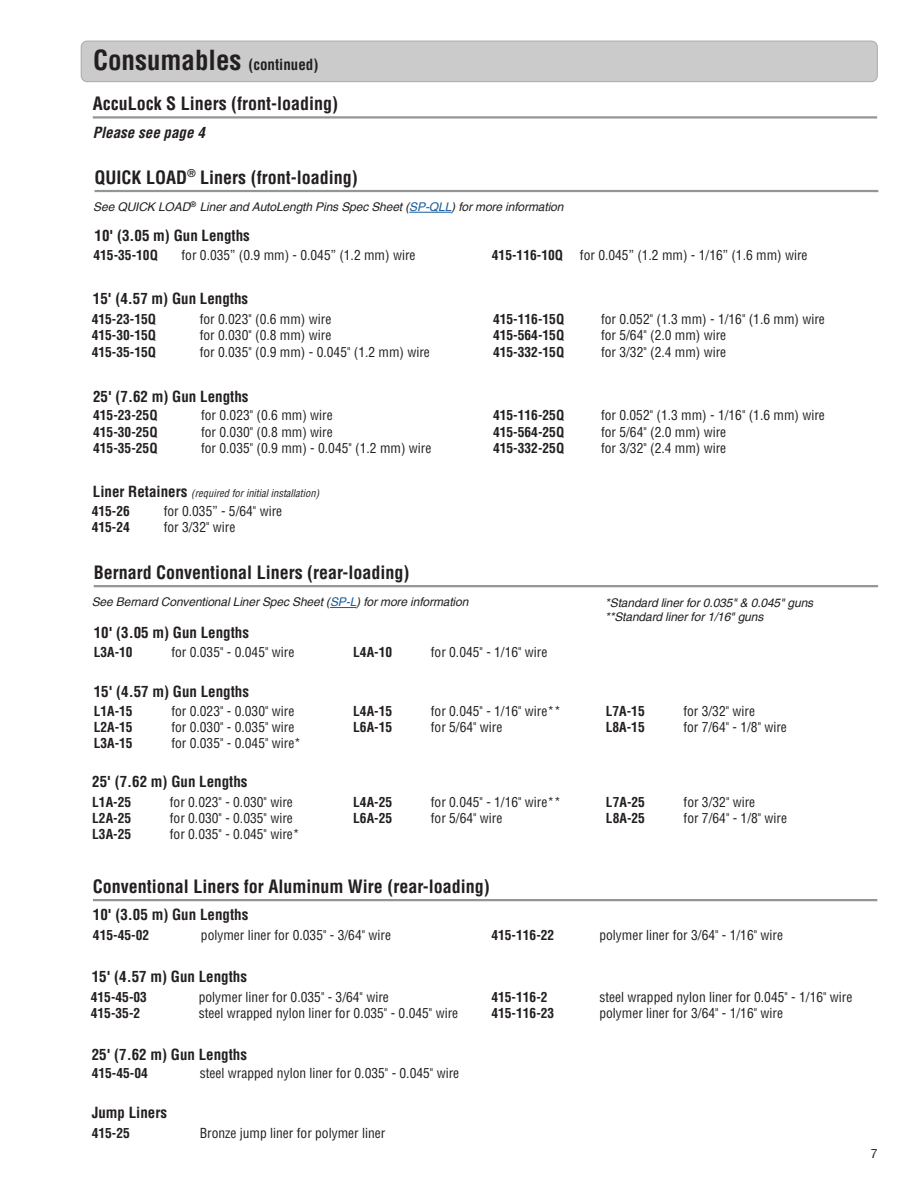
<style>
.page{position:relative;width:918px;height:1188px;background:#fff}
.page>*{position:absolute;margin:0;border:0;box-sizing:border-box;transform-origin:0 0}
.Header__Grey_Bar{font:700 condensed 27px "Helvetica LT Std";color:#231f20}
.Sub_Heading_Large__over_line{font:700 condensed 18px "Helvetica LT Std";color:#231f20}
.Sub_Heading_Small{font:700 condensed 15px "Helvetica LT Std";color:#231f20}
.Sub_Heading_Small-2{font:italic 700 condensed 15px "Helvetica LT Std";color:#231f20}
.Data_Type{font:condensed 13.5px "Helvetica LT Std";color:#231f20}
.Data_Type-2{font:700 condensed 13.5px "Helvetica LT Std";color:#231f20}
.t1{font:condensed 12.15px "Helvetica";color:#231f20;scale:1.11 1}
.Notes__Italics{font:italic 12px/14.4px "Helvetica";letter-spacing:-.01em;color:#231f20}
.Sub_Heading_Small-3{font:italic condensed 10.5px "Helvetica LT Std";color:#231f20}
.s1{font-size:15px}
.s2{color:#175d9e}
.s3{font-weight:700;font-style:normal;font-size:15px}
.s4{font-weight:700}
</style>
<div class="page">
<hr style="left:94px;top:585px;width:784px;height:2px;background:#939598">
<svg style="left:330px;top:607px;width:26px;height:1px"></svg>
<hr style="left:93px;top:899px;width:784px;height:2px;background:#939598">
<div style="left:81px;top:41px;width:796px;height:41px;background:#cbcbcb;border-radius:6px"></div>
<div style="left:81px;top:41px;width:797px;height:41px;border:1px solid #a7aaac;border-radius:6px"></div>
<hr style="left:95px;top:190px;width:783px;height:2px;background:#939598">
<hr style="left:409px;top:212px;width:42px;height:1px;background:#175d9e">
<hr style="left:93px;top:116px;width:784px;height:3px;background:#939598">
<p class="Header__Grey_Bar" style="left:93px;top:43px;width:227px">Consumables <span class="s1">(continued)</span></p>
<p class="Sub_Heading_Large__over_line" style="left:93px;top:92px;width:247px">AccuLock S Liners (front-loading)</p>
<p class="Sub_Heading_Small-2" style="left:93px;top:123px;width:114px">Please see page 4</p>
<p class="Sub_Heading_Large__over_line" style="left:95px;top:166px;width:265px">QUICK LOAD<sup>®</sup> Liners (front-loading)</p>
<p class="Notes__Italics" style="left:93px;top:200px;width:472px">See QUICK LOAD<sup>®</sup> Liner and AutoLength Pins Spec Sheet (<span class="s2">SP-QLL</span>) for more information</p>
<p class="Sub_Heading_Small" style="left:95px;top:226px;width:157px">10' (3.05 m) Gun Lengths</p>
<p class="Data_Type-2" style="left:93px;top:246px;width:66px">415-35-10Q</p>
<p class="Data_Type" style="left:182px;top:246px;width:235px">for 0.035” (0.9 mm) - 0.045” (1.2 mm) wire</p>
<p class="Sub_Heading_Small" style="left:93px;top:290px;width:157px">15' (4.57 m) Gun Lengths</p>
<p class="Data_Type-2" style="left:92px;top:311px;width:66px">415-23-15Q</p>
<p class="Data_Type" style="left:200px;top:311px;width:133px">for 0.023" (0.6 mm) wire</p>
<p class="Data_Type-2" style="left:92px;top:327px;width:66px">415-30-15Q</p>
<p class="Data_Type" style="left:200px;top:327px;width:133px">for 0.030" (0.8 mm) wire</p>
<p class="Data_Type-2" style="left:92px;top:343px;width:66px">415-35-15Q</p>
<p class="Data_Type" style="left:200px;top:343px;width:232px">for 0.035" (0.9 mm) - 0.045" (1.2 mm) wire</p>
<p class="Sub_Heading_Small" style="left:93px;top:387px;width:157px">25' (7.62 m) Gun Lengths</p>
<p class="Data_Type-2" style="left:93px;top:407px;width:66px">415-23-25Q</p>
<p class="Data_Type" style="left:201px;top:407px;width:133px">for 0.023" (0.6 mm) wire</p>
<p class="Data_Type-2" style="left:93px;top:423px;width:66px">415-30-25Q</p>
<p class="Data_Type" style="left:201px;top:423px;width:133px">for 0.030" (0.8 mm) wire</p>
<p class="Data_Type-2" style="left:93px;top:439px;width:66px">415-35-25Q</p>
<p class="Data_Type" style="left:201px;top:439px;width:232px">for 0.035" (0.9 mm) - 0.045" (1.2 mm) wire</p>
<p class="Sub_Heading_Small-3" style="left:93px;top:487px;width:228px"><span class="s3">Liner Retainers</span> (required for initial installation)</p>
<p class="Data_Type-2" style="left:92px;top:502px;width:40px">415-26</p>
<p class="Data_Type" style="left:164px;top:502px;width:120px">for 0.035” - 5/64" wire</p>
<p class="Data_Type-2" style="left:92px;top:519px;width:40px">415-24</p>
<p class="Data_Type" style="left:164px;top:519px;width:73px">for 3/32" wire</p>
<p class="Sub_Heading_Large__over_line" style="left:94px;top:561px;width:317px">Bernard Conventional Liners (rear-loading)</p>
<p class="Data_Type" style="left:492px;top:246px;width:317px"><span class="s4">415-116-10Q</span> for 0.045” (1.2 mm) - 1/16” (1.6 mm) wire</p>
<p class="Data_Type-2" style="left:493px;top:311px;width:73px">415-116-15Q</p>
<p class="Data_Type" style="left:601px;top:311px;width:225px">for 0.052" (1.3 mm) - 1/16" (1.6 mm) wire</p>
<p class="Data_Type-2" style="left:493px;top:327px;width:73px">415-564-15Q</p>
<p class="Data_Type" style="left:601px;top:327px;width:127px">for 5/64" (2.0 mm) wire</p>
<p class="Data_Type-2" style="left:493px;top:343px;width:73px">415-332-15Q</p>
<p class="Data_Type" style="left:601px;top:343px;width:127px">for 3/32" (2.4 mm) wire</p>
<p class="Data_Type-2" style="left:493px;top:407px;width:73px">415-116-25Q</p>
<p class="Data_Type" style="left:601px;top:407px;width:225px">for 0.052" (1.3 mm) - 1/16" (1.6 mm) wire</p>
<p class="Data_Type-2" style="left:493px;top:423px;width:73px">415-564-25Q</p>
<p class="Data_Type" style="left:601px;top:423px;width:127px">for 5/64" (2.0 mm) wire</p>
<p class="Data_Type-2" style="left:493px;top:439px;width:73px">415-332-25Q</p>
<p class="Data_Type" style="left:601px;top:439px;width:127px">for 3/32" (2.4 mm) wire</p>
<p class="Notes__Italics" style="left:92px;top:595px;width:378px">See Bernard Conventional Liner Spec Sheet (<span class="s2">SP-L</span>) for more information</p>
<p class="Sub_Heading_Small" style="left:94px;top:623px;width:157px">10' (3.05 m) Gun Lengths</p>
<p class="Data_Type-2" style="left:94px;top:643px;width:41px">L3A-10</p>
<p class="Data_Type" style="left:171px;top:643px;width:124px">for 0.035" - 0.045" wire</p>
<p class="Data_Type-2" style="left:353px;top:643px;width:41px">L4A-10</p>
<p class="Data_Type" style="left:431px;top:643px;width:118px">for 0.045" - 1/16" wire</p>
<p class="Sub_Heading_Small" style="left:94px;top:682px;width:157px">15' (4.57 m) Gun Lengths</p>
<p class="Data_Type-2" style="left:94px;top:702px;width:41px">L1A-15</p>
<p class="Data_Type" style="left:171px;top:702px;width:124px">for 0.023" - 0.030" wire</p>
<p class="Data_Type-2" style="left:94px;top:719px;width:41px">L2A-15</p>
<p class="Data_Type" style="left:171px;top:719px;width:124px">for 0.030" - 0.035" wire</p>
<p class="Data_Type-2" style="left:94px;top:735px;width:41px">L3A-15</p>
<p class="Data_Type" style="left:171px;top:735px;width:131px">for 0.035" - 0.045" wire*</p>
<p class="Sub_Heading_Small" style="left:92px;top:772px;width:157px">25' (7.62 m) Gun Lengths</p>
<p class="Data_Type-2" style="left:92px;top:793px;width:41px">L1A-25</p>
<p class="Data_Type" style="left:170px;top:793px;width:124px">for 0.023" - 0.030" wire</p>
<p class="Data_Type-2" style="left:92px;top:810px;width:41px">L2A-25</p>
<p class="Data_Type" style="left:170px;top:810px;width:124px">for 0.030" - 0.035" wire</p>
<p class="Data_Type-2" style="left:92px;top:826px;width:41px">L3A-25</p>
<p class="Data_Type" style="left:170px;top:826px;width:131px">for 0.035" - 0.045" wire*</p>
<p class="Data_Type-2" style="left:353px;top:702px;width:41px">L4A-15</p>
<p class="Data_Type" style="left:431px;top:702px;width:132px">for 0.045" - 1/16" wire**</p>
<p class="Data_Type-2" style="left:353px;top:719px;width:41px">L6A-15</p>
<p class="Data_Type" style="left:431px;top:719px;width:73px">for 5/64" wire</p>
<p class="Data_Type-2" style="left:353px;top:793px;width:41px">L4A-25</p>
<p class="Data_Type" style="left:431px;top:793px;width:132px">for 0.045" - 1/16" wire**</p>
<p class="Data_Type-2" style="left:353px;top:810px;width:41px">L6A-25</p>
<p class="Data_Type" style="left:431px;top:810px;width:73px">for 5/64" wire</p>
<p class="Sub_Heading_Large__over_line" style="left:93px;top:875px;width:398px">Conventional Liners for Aluminum Wire (rear-loading)</p>
<p class="Notes__Italics" style="left:605px;top:596px;width:209px">*Standard liner for 0.035" &amp; 0.045" guns **Standard liner for 1/16" guns</p>
<p class="Data_Type-2" style="left:606px;top:702px;width:41px">L7A-15</p>
<p class="Data_Type" style="left:683px;top:702px;width:73px">for 3/32" wire</p>
<p class="Data_Type-2" style="left:606px;top:719px;width:41px">L8A-15</p>
<p class="Data_Type" style="left:683px;top:719px;width:105px">for 7/64" - 1/8" wire</p>
<p class="Data_Type-2" style="left:606px;top:793px;width:41px">L7A-25</p>
<p class="Data_Type" style="left:684px;top:793px;width:73px">for 3/32" wire</p>
<p class="Data_Type-2" style="left:606px;top:810px;width:41px">L8A-25</p>
<p class="Data_Type" style="left:684px;top:810px;width:105px">for 7/64" - 1/8" wire</p>
<p class="Sub_Heading_Small" style="left:93px;top:906px;width:157px">10' (3.05 m) Gun Lengths</p>
<p class="Data_Type-2" style="left:93px;top:927px;width:58px">415-45-02</p>
<p class="Data_Type" style="left:201px;top:927px;width:192px">polymer liner for 0.035" - 3/64" wire</p>
<p class="Sub_Heading_Small" style="left:92px;top:967px;width:157px">15' (4.57 m) Gun Lengths</p>
<p class="Data_Type-2" style="left:91px;top:989px;width:58px">415-45-03</p>
<p class="Data_Type" style="left:199px;top:989px;width:192px">polymer liner for 0.035" - 3/64" wire</p>
<p class="Data_Type-2" style="left:91px;top:1005px;width:51px">415-35-2</p>
<p class="Data_Type" style="left:199px;top:1005px;width:261px">steel wrapped nylon liner for 0.035" - 0.045" wire</p>
<p class="Sub_Heading_Small" style="left:92px;top:1045px;width:157px">25' (7.62 m) Gun Lengths</p>
<p class="Data_Type-2" style="left:92px;top:1065px;width:58px">415-45-04</p>
<p class="Data_Type" style="left:200px;top:1065px;width:261px">steel wrapped nylon liner for 0.035" - 0.045" wire</p>
<p class="Sub_Heading_Small" style="left:92px;top:1104px;width:77px">Jump Liners</p>
<p class="Data_Type-2" style="left:92px;top:1124px;width:40px">415-25</p>
<p class="Data_Type" style="left:200px;top:1124px;width:187px">Bronze jump liner for polymer liner</p>
<p class="Data_Type-2" style="left:491px;top:927px;width:64px">415-116-22</p>
<p class="Data_Type" style="left:599px;top:927px;width:185px">polymer liner for 3/64" - 1/16" wire</p>
<p class="Data_Type-2" style="left:491px;top:989px;width:58px">415-116-2</p>
<p class="Data_Type" style="left:599px;top:989px;width:255px">steel wrapped nylon liner for 0.045" - 1/16" wire</p>
<p class="Data_Type-2" style="left:491px;top:1005px;width:64px">415-116-23</p>
<p class="Data_Type" style="left:599px;top:1005px;width:185px">polymer liner for 3/64" - 1/16" wire</p>
<p class="t1" style="left:871px;top:1146px;width:8px">7</p>
</div>
